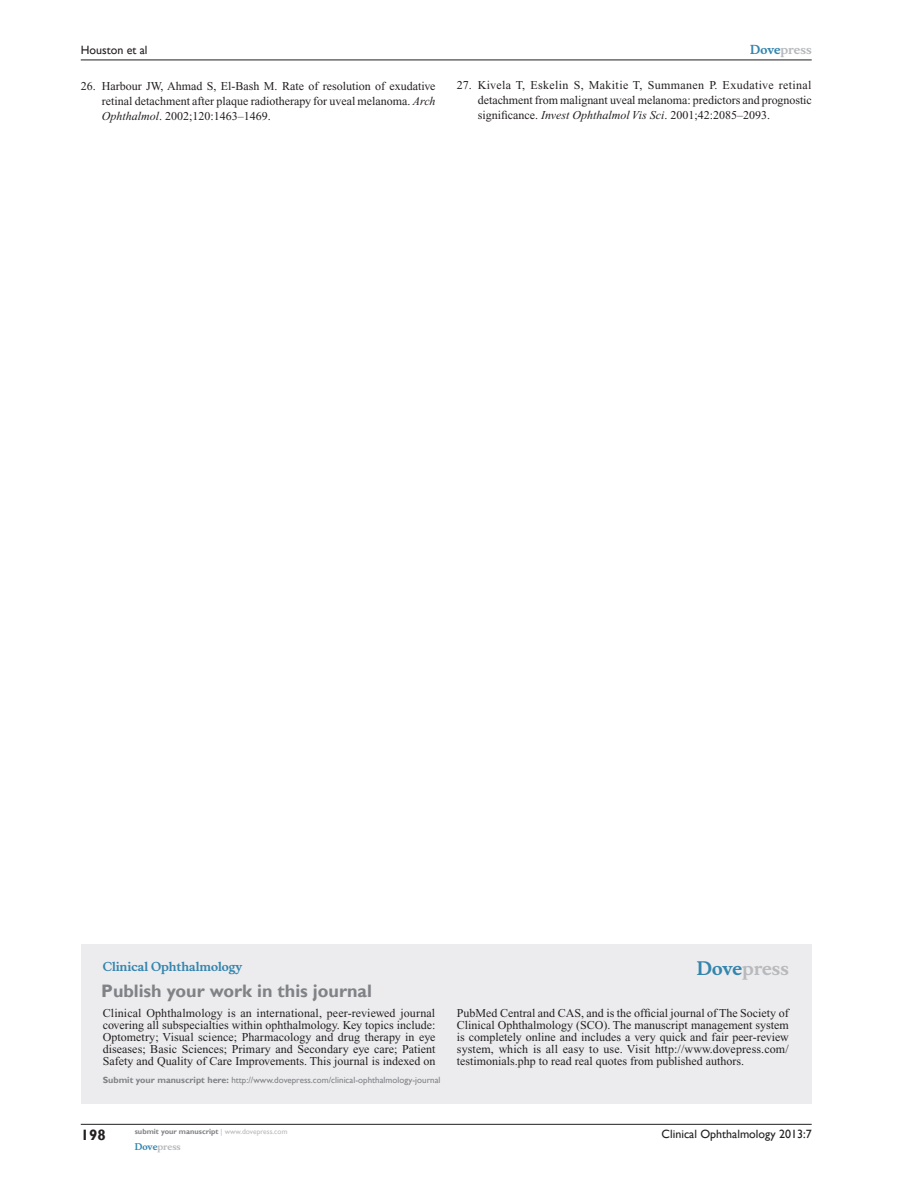
<style>
.page{position:relative;width:918px;height:1188px;background:#fff}
.page>*{position:absolute;margin:0;border:0;box-sizing:border-box;transform-origin:0 0}
.PromBx-H1{font:700 18px "Gill Sans";color:#808285}
.PromBx-Brand{font:700 18px "Musee";color:#b8b9bc}
.t1{font:700 15px "Gill Sans";color:#231f20}
.PromBx-Tx{font:12px/12px "Times New Roman";color:#231f20;text-align:justify}
.RefNL2{font:12px/15px "Times New Roman";color:#231f20;text-align:justify}
.t2{font:12px "Gill Sans";color:#231f20}
.PromBx-JrnlName{font:700 12px "Musee";color:#3485ae}
.t3{font:700 12px "Musee";color:#b8b9bc}
.PromBx-SubmitMssWebA{font:9px "Gill Sans";color:#808285}
.t4{font:700 9px "Musee";color:#b8b9bc}
.t5{font:700 7.5px "Gill Sans";color:#808285}
.s1{color:#3485ae}
.s2{font-style:italic}
.s3{font-weight:700}
.s4{font-weight:400;color:#b8b9bc}
</style>
<div class="page">
<div style="left:81px;top:944px;width:731px;height:159px;background:#ececee"></div>
<hr style="left:81px;top:1124px;width:731px;height:1px;background:#231f20">
<hr style="left:81px;top:60px;width:731px;height:1px;background:#231f20">
<p class="t2" style="left:81px;top:43px;width:68px">Houston et al</p>
<p class="t3" style="left:750px;top:43px;width:63px"><span class="s1">Dove</span>press</p>
<p class="RefNL2" style="left:102px;top:79px;width:335px;text-indent:-21px">26. Harbour JW, Ahmad S, El-Bash M. Rate of resolution of exudative retinal detachment after plaque radiotherapy for uveal melanoma. <span class="s2">Arch Ophthalmol</span>. 2002;120:1463–1469.</p>
<p class="RefNL2" style="left:478px;top:78px;width:336px;text-indent:-21px">27. Kivela T, Eskelin S, Makitie T, Summanen P. Exudative retinal detachment from malignant uveal melanoma: predictors and prognostic significance. <span class="s2">Invest Ophthalmol Vis Sci</span>. 2001;42:2085–2093.</p>
<p class="PromBx-JrnlName" style="left:103px;top:959px;width:141px">Clinical Ophthalmology</p>
<p class="PromBx-H1" style="left:101px;top:980px;width:272px">Publish your work in this journal</p>
<p class="PromBx-Brand" style="left:697px;top:958px;width:94px"><span class="s1">Dove</span>press</p>
<p class="PromBx-Tx" style="left:103px;top:1007px;width:334px">Clinical Ophthalmology is an international, peer-reviewed journal covering all subspecialties within ophthalmology. Key topics include:<br>Optometry; Visual science; Pharmacology and drug therapy in eye diseases; Basic Sciences; Primary and Secondary eye care; Patient Safety and Quality of Care Improvements. This journal is indexed on</p>
<p class="PromBx-Tx" style="left:457px;top:1007px;width:333px">PubMed Central and CAS, and is the official journal of The Society of Clinical Ophthalmology (SCO). The manuscript management system is completely online and includes a very quick and fair peer-review system, which is all easy to use. Visit http://www.dovepress.com/ testimonials.php to read real quotes from published authors.</p>
<p class="PromBx-SubmitMssWebA" style="left:103px;top:1075px;width:339px"><span class="s3">Submit your manuscript here:</span> http://www.dovepress.com/clinical-ophthalmology-journal</p>
<p class="t1" style="left:81px;top:1126px;width:26px">198</p>
<p class="t5" style="left:135px;top:1127px;width:154px">submit your manuscript <span class="s4">| www.dovepress.com</span></p>
<p class="t4" style="left:135px;top:1141px;width:48px"><span class="s1">Dove</span>press</p>
<p class="t2" style="left:662px;top:1127px;width:152px">Clinical Ophthalmology 2013:7</p>
</div>
